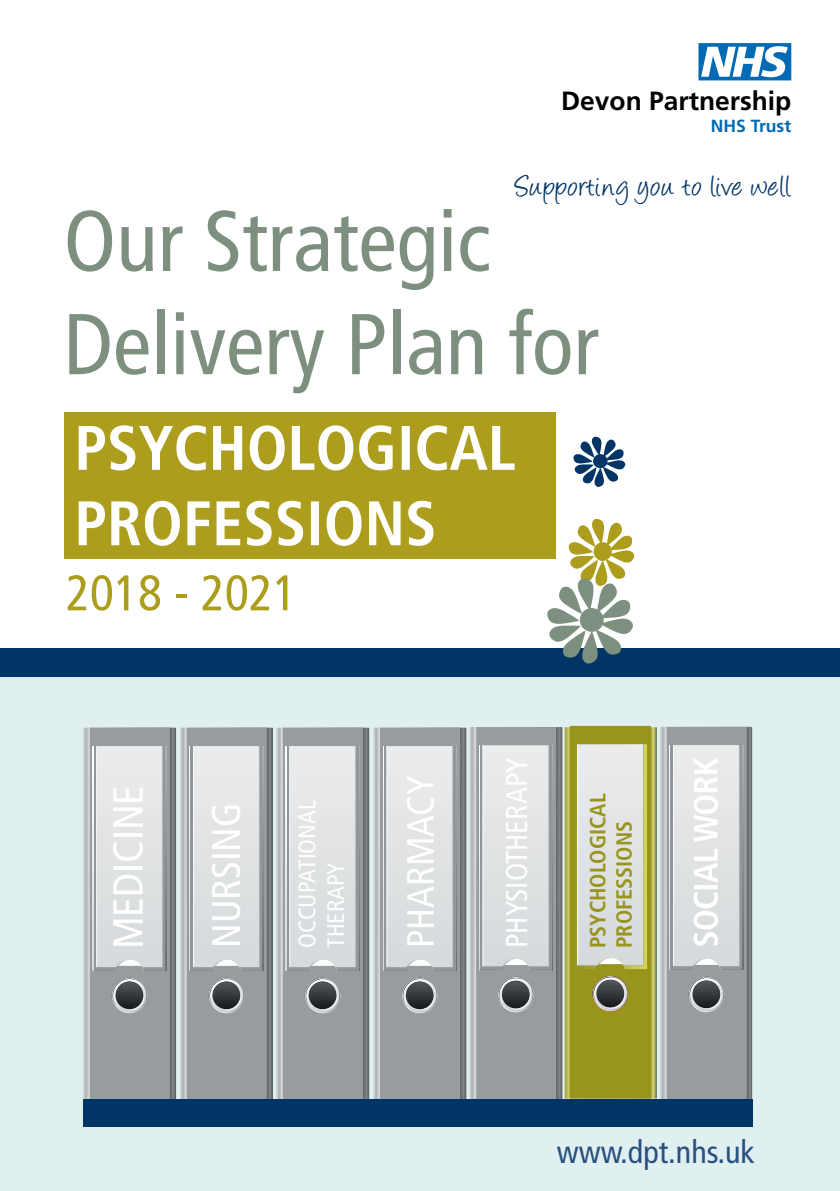
<style>
.page{position:relative;width:840px;height:1191px;background:#fff}
.page>*{position:absolute;margin:0;border:0;box-sizing:border-box;transform-origin:0 0}
.t1{font:condensed 86px/103.2px "Frutiger";color:#7d8f7e}
.t2{font:condensed 50px "Frutiger";color:#ac9d1c}
.t3{font:condensed 42px "Frutiger";color:#fff}
.t4{font:condensed 40px "Frutiger";color:#fff}
.t5{font:condensed 38px "Frutiger";color:#fff}
.t6{font:34px "Angelina";letter-spacing:.025em;color:#003565}
.t7{font:condensed 32px "Frutiger";color:#285080}
.t8{font:condensed 30px "Frutiger";color:#fff}
.t9{font:700 26.4px "Frutiger";color:#000}
.t10{font:condensed 24px/28.8px "Frutiger";color:#fff}
.t11{font:700 condensed 22px/26.4px "Frutiger";color:#98941e}
.t12{font:700 17.6px "Frutiger";color:#006ab4}
</style>
<div class="page">
<div style="left:0;top:665px;width:839px;height:526px;background:#e0f0f0"></div>
<div style="left:0;top:648px;width:839px;height:28px;background:#003565"></div>
<svg style="left:698px;top:43px;width:92px;height:37px"></svg>
<div style="left:65px;top:412px;width:490px;height:146px;background:#ac9d1c"></div>
<svg style="left:83px;top:727px;width:668px;height:371px"></svg>
<div style="left:83px;top:1098px;width:669px;height:28px;background:#003565"></div>
<svg style="left:573px;top:436px;width:52px;height:51px"></svg>
<div style="left:592px;top:454px;width:15px;height:14px;background:#003565;border-radius:50%"></div>
<svg style="left:547px;top:519px;width:87px;height:144px"></svg>
<div style="left:579px;top:608px;width:24px;height:24px;background:#7d8f7e;border-radius:50%"></div>
<svg style="left:79px;top:501px;width:354px;height:45px"></svg>
<svg style="left:79px;top:425px;width:435px;height:45px"></svg>
<p class="t9" style="left:561px;top:85px;width:231px">Devon Partnership</p>
<p class="t12" style="left:710px;top:116px;width:82px">NHS Trust</p>
<p class="t6" style="left:515px;top:171px;width:277px">Supporting you to live well</p>
<p class="t1" style="left:63px;top:190px;width:536px">Our Strategic<br>Delivery Plan for</p>
<p class="t2" style="left:66px;top:564px;width:232px">2018 - 2021</p>
<p class="t3" style="left:104px;top:949px;width:166px;rotate:-90deg">MEDICINE</p>
<p class="t4" style="left:203px;top:948px;width:147px;rotate:-90deg">NURSING</p>
<p class="t10" style="left:293px;top:948px;width:149px;rotate:-90deg">OCCUPATIONAL<br>THERAPY</p>
<p class="t5" style="left:398px;top:948px;width:174px;rotate:-90deg">PHARMACY</p>
<p class="t8" style="left:499px;top:948px;width:192px;rotate:-90deg">PHYSIOTHERAPY</p>
<p class="t11" style="left:584px;top:948px;width:156px;rotate:-90deg">PSYCHOLOGICAL<br>PROFESSIONS</p>
<p class="t7" style="left:556px;top:1132px;width:199px">www.dpt.nhs.uk</p>
</div>
